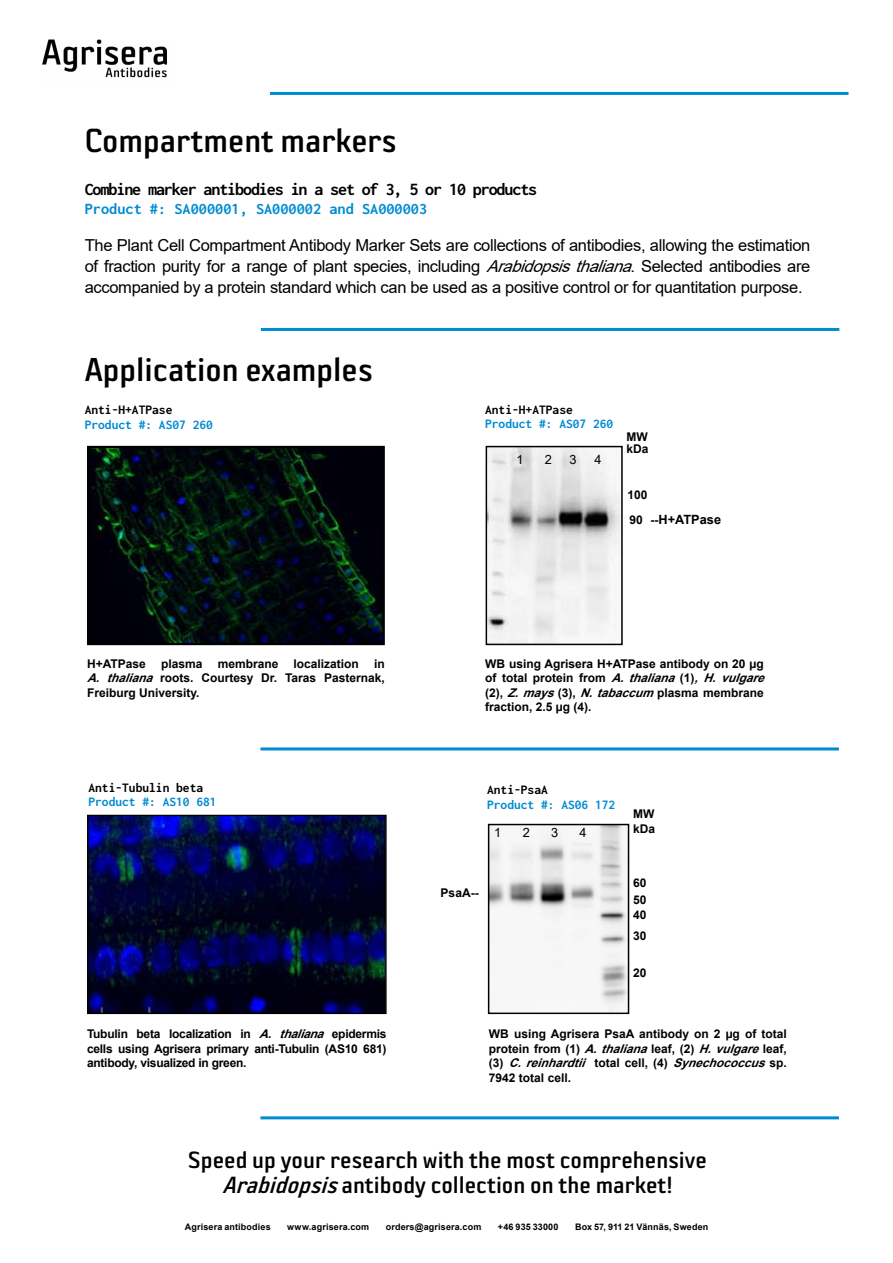
<style>
.page{position:relative;width:893px;height:1263px;background:#fff}
.page>*{position:absolute;margin:0;border:0;box-sizing:border-box;transform-origin:0 0}
.t1{font:36px "Sophisto OT C Gauge";color:#000}
.t2{font:25.5px/25.5px "Sophisto OT C Gauge";color:#000;text-align:center}
.t3{font:18px "Inconsolata";letter-spacing:-.06em;color:#000}
.t4{font:16.5px/21px "Arial";letter-spacing:-.02em;color:#000;text-align:justify}
.t5{font:16.35px "Inconsolata";color:#008bd2}
.t6{font:13.5px "Inconsolata";color:#008bd2}
.t7{font:13.5px "Inconsolata";color:#000}
.t8{font:700 12.75px "Arial";color:#000}
.t9{font:12.75px "Arial";color:#000}
.t10{font:700 12px/14.4px "Arial";color:#000;text-align:justify}
.t11{font:700 9px "Arial";letter-spacing:.015em;color:#000}
.s1{font-style:italic}
.s2{font-size:12px}
</style>
<div class="page">
<hr style="left:270px;top:92px;width:578px;height:3px;background:#008bd2">
<img style="left:42px;top:40px;width:125px;height:38px">
<hr style="left:261px;top:328px;width:578px;height:3px;background:#008bd2">
<svg style="left:485px;top:445px;width:138px;height:201px"></svg>
<hr style="left:260px;top:747px;width:579px;height:3px;background:#008bd2">
<img style="left:89px;top:817px;width:296px;height:195px">
<div style="left:87px;top:815px;width:300px;height:199px;border:1px solid #000"></div>
<img style="left:491px;top:827px;width:135px;height:184px">
<div style="left:488px;top:824px;width:141px;height:190px;border:2px solid #000"></div>
<img style="left:90px;top:449px;width:292px;height:193px">
<div style="left:87px;top:446px;width:298px;height:199px;border:2px solid #000"></div>
<hr style="left:260px;top:1116px;width:579px;height:3px;background:#008bd2">
<h1 class="t1" style="left:85px;top:120px;width:314px">Compartment markers</h1>
<h3 class="t3" style="left:85px;top:177px;width:454px">Combine marker antibodies in a set of 3, 5 or 10 products</h3>
<h3 class="t5" style="left:85px;top:198px;width:344px">Product #: SA000001, SA000002 and SA000003</h3>
<p class="t4" style="left:85px;top:235px;width:727px">The Plant Cell Compartment Antibody Marker Sets are collections of antibodies, allowing the estimation of fraction purity for a range of plant species, including <span class="s1">Arabidopsisthaliana</span>. Selected antibodies are accompanied by a protein standard which can be used as a positive control or for quantitation purpose.</p>
<h1 class="t1" style="left:85px;top:349px;width:290px">Application examples</h1>
<p class="t6" style="left:85px;top:415px;width:130px">Product #: AS07 260</p>
<p class="t7" style="left:85px;top:400px;width:89px">Anti-H+ATPase</p>
<p class="t7" style="left:485px;top:400px;width:89px">Anti-H+ATPase</p>
<p class="t6" style="left:485px;top:415px;width:130px">Product #: AS07 260</p>
<p class="t9" style="left:516px;top:450px;width:9px">1</p>
<p class="t9" style="left:545px;top:450px;width:9px">2</p>
<p class="t9" style="left:570px;top:450px;width:9px">3</p>
<p class="t9" style="left:594px;top:450px;width:9px">4</p>
<p class="t10" style="left:626px;top:429px;width:23px">MW</p>
<p class="t10" style="left:626px;top:442px;width:24px">kDa</p>
<p class="t10" style="left:627px;top:488px;width:22px">100</p>
<p class="t8" style="left:630px;top:510px;width:93px"><span class="s2">90 --</span>H+ATPase</p>
<p class="t10" style="left:87px;top:657px;width:299px;text-indent:287px">in <span class="s1">A. thaliana</span> roots. Courtesy Dr. Taras Pasternak, Freiburg University.</p>
<p class="t10" style="left:485px;top:657px;width:286px;text-align:left">WB using Agrisera H+ATPase antibody on 20 µg of total protein from <span class="s1">A.thaliana</span>(1)<span class="s1">,H.vulgare </span>(2), <span class="s1">Z.mays</span>(3), <span class="s1">N.tabaccum</span>plasma membrane fraction, 2.5 µg (4).</p>
<p class="t10" style="left:87px;top:657px;width:60px">H+ATPase</p>
<p class="t10" style="left:161px;top:657px;width:43px">plasma</p>
<p class="t10" style="left:218px;top:657px;width:62px">membrane</p>
<p class="t10" style="left:294px;top:657px;width:67px">localization</p>
<p class="t7" style="left:88px;top:778px;width:116px">Anti-Tubulin beta</p>
<p class="t7" style="left:487px;top:781px;width:62px">Anti-PsaA</p>
<p class="t6" style="left:88px;top:793px;width:130px">Product #: AS10 681</p>
<p class="t6" style="left:487px;top:796px;width:130px">Product #: AS06 172</p>
<p class="t10" style="left:633px;top:807px;width:23px">MW</p>
<p class="t10" style="left:87px;top:1027px;width:301px">Tubulin beta localization in <span class="s1">A. thaliana</span> epidermis cells using Agrisera primary anti-Tubulin (AS10 681) antibody, visualized in green.</p>
<p class="t10" style="left:441px;top:886px;width:40px">PsaA--</p>
<p class="t9" style="left:494px;top:823px;width:9px">1</p>
<p class="t9" style="left:523px;top:823px;width:9px">2</p>
<p class="t9" style="left:551px;top:823px;width:9px">3</p>
<p class="t9" style="left:579px;top:823px;width:9px">4</p>
<p class="t10" style="left:633px;top:821px;width:24px">kDa</p>
<p class="t10" style="left:633px;top:875px;width:15px;line-height:15.9px">60<br>50<br>40</p>
<p class="t10" style="left:633px;top:929px;width:15px">30</p>
<p class="t10" style="left:633px;top:965px;width:15px">20</p>
<p class="t10" style="left:489px;top:1027px;width:299px">WB using Agrisera PsaA antibody on 2 µg of total protein from (1) <span class="s1">A.thaliana</span>leaf, (2) <span class="s1">H.vulgare</span>leaf, ( 3 ) <span class="s1">C.reinhardtii</span> t o t a l c e l l , ( 4 ) <span class="s1">Synechococcus</span>s p .<br>7942 total cell.</p>
<h2 class="t2" style="left:188px;top:1146px;width:520px">Speed up your research with the most comprehensive<br><span class="s1">Arabidopsis</span>antibody collection on the market!</h2>
<p class="t11" style="left:185px;top:1221px;width:87px">Agrisera antibodies</p>
<p class="t11" style="left:287px;top:1221px;width:84px">www.agrisera.com</p>
<p class="t11" style="left:386px;top:1221px;width:97px">orders@agrisera.com</p>
<p class="t11" style="left:498px;top:1221px;width:62px">+46 935 33000</p>
<p class="t11" style="left:575px;top:1221px;width:135px">Box 57, 911 21 Vännäs, Sweden</p>
</div>
